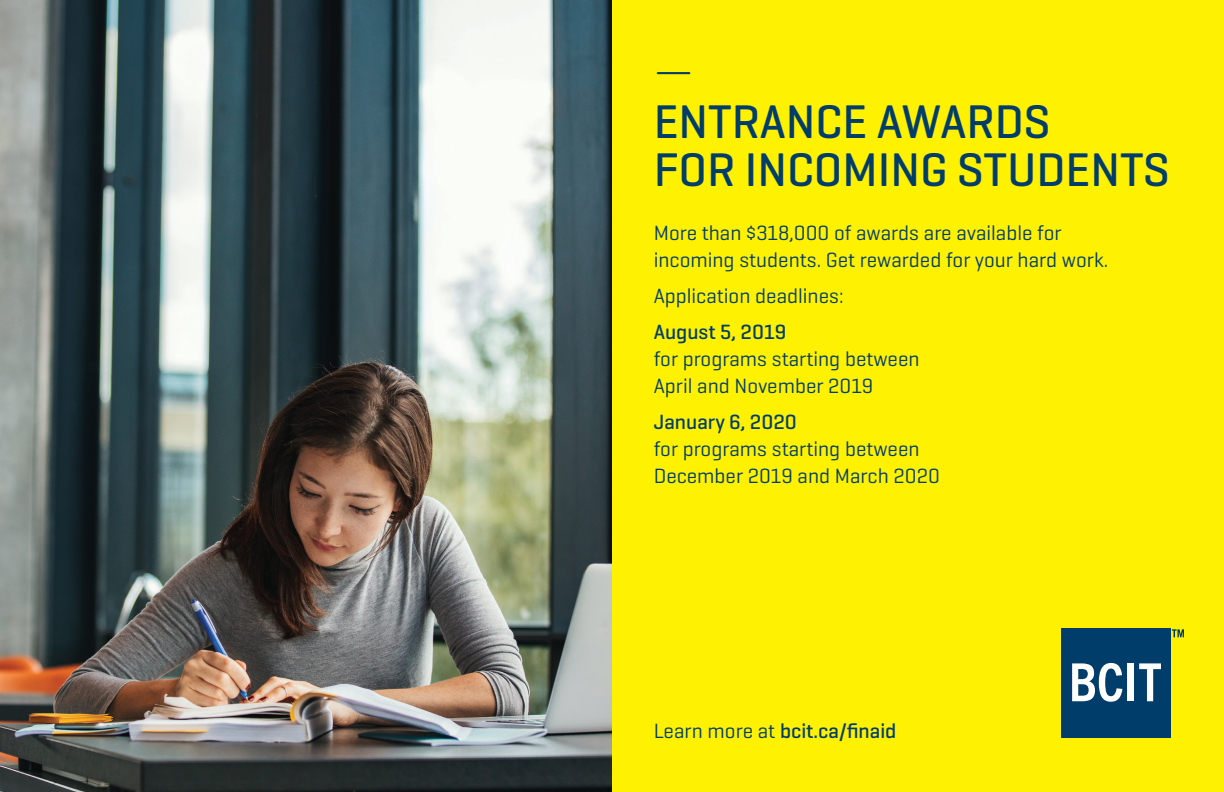
<style>
.page{position:relative;width:1224px;height:792px;background:#fff}
.page>*{position:absolute;margin:0;border:0;box-sizing:border-box;transform-origin:0 0}
.t1{font:500 48px/48px "Geogrotesque";color:#003d6a}
.t2{font:300 48px "Geogrotesque";color:#003d6a}
.t3{font:21px/27px "Geogrotesque";color:#003d6a}
.t4{font:500 21px "Geogrotesque";color:#003d6a}
.s1{font-weight:400}
</style>
<div class="page">
<img style="left:0;top:0;width:612px;height:792px">
<div style="left:612px;top:0;width:612px;height:792px;background:#fff101"></div>
<div style="left:1061px;top:628px;width:110px;height:110px;background:#003d6a"></div>
<svg style="left:1072px;top:663px;width:50px;height:39px"></svg>
<div style="left:1128px;top:663px;width:6px;height:38px;background:#fff"></div>
<svg style="left:1139px;top:663px;width:22px;height:38px"></svg>
<svg style="left:1172px;top:629px;width:12px;height:8px"></svg>
<h1 class="t2" style="left:654px;top:41px;width:41px">—</h1>
<h1 class="t1" style="left:654px;top:97px;width:518px">ENTRANCE AWARDS<br>FOR INCOMING STUDENTS</h1>
<p class="t3" style="left:654px;top:219px;width:456px">More than $318,000 of awards are available for incoming students. Get rewarded for your hard work.</p>
<p class="t3" style="left:654px;top:282px;width:191px">Application deadlines:</p>
<p class="t4" style="left:654px;top:319px;width:134px">August 5, 2019</p>
<p class="t3" style="left:654px;top:345px;width:267px">for programs starting between<br>April and November 2019</p>
<p class="t4" style="left:654px;top:409px;width:145px">January 6, 2020</p>
<p class="t3" style="left:654px;top:435px;width:288px">for programs starting between<br>December 2019 and March 2020</p>
<p class="t4" style="left:654px;top:718px;width:244px"><span class="s1">Learn more at</span> bcit.ca/finaid</p>
</div>
